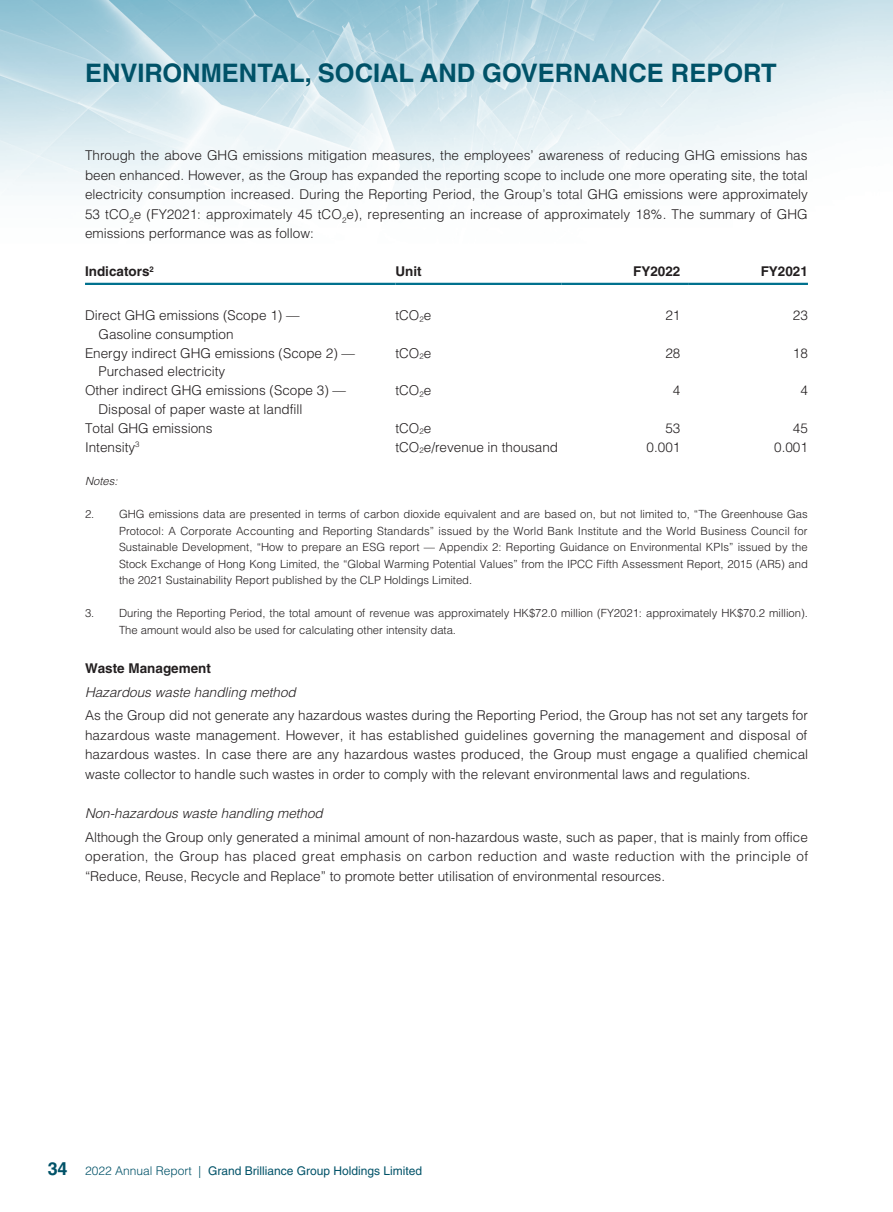
<style>
.page{position:relative;width:893px;height:1212px;background:#fff}
.page>*{position:absolute;margin:0;border:0;box-sizing:border-box;transform-origin:0 0}
.t1{font:700 25.5px "Helvetica LT Std";color:#005268}
.t2{font:700 18px "Helvetica LT Std";color:#005268}
._00_txt{font:300 13.5px/19.5px "Helvetica LT Std";color:#231f20;text-align:justify}
._50_Table_txt{font:300 13.5px "Helvetica LT Std";color:#231f20}
._04_H4{font:italic 300 13.5px "Helvetica LT Std";color:#231f20}
._50_Table_txt-2{font:700 13.5px "Helvetica LT Std";color:#231f20}
._03_H3{font:700 13.5px "Helvetica LT Std";color:#231f20}
.t3{font:12px "Helvetica LT Std";color:#005268}
._06_Notes{font:300 11.25px/16.5px "Helvetica LT Std";color:#231f20;text-align:justify}
._06_Notes-2{font:italic 300 11.25px "Helvetica LT Std";color:#231f20}
.s1{font-weight:300}
</style>
<div class="page">
<img style="left:0;top:0;width:893px;height:283px">
<hr style="left:85px;top:283px;width:310px;height:2px;background:#00718e">
<hr style="left:395px;top:283px;width:166px;height:2px;background:#00718e">
<hr style="left:561px;top:283px;width:128px;height:2px;background:#00718e">
<hr style="left:689px;top:283px;width:119px;height:2px;background:#00718e">
<h1 class="t1" style="left:85px;top:58px;width:693px">ENVIRONMENTAL, SOCIAL AND GOVERNANCE REPORT</h1>
<p class="_00_txt" style="left:85px;top:145px;width:724px">Through the above GHG emissions mitigation measures, the employees’ awareness of reducing GHG emissions has been enhanced. However, as the Group has expanded the reporting scope to include one more operating site, the total electricity consumption increased. During the Reporting Period, the Group’s total GHG emissions were approximately 53 tCO<sub>2</sub>e (FY2021: approximately 45 tCO<sub>2</sub>e), representing an increase of approximately 18%. The summary of GHG emissions performance was as follow:</p>
<p class="_50_Table_txt-2" style="left:85px;top:263px;width:70px">Indicators<sup>2</sup></p>
<p class="_50_Table_txt-2" style="left:395px;top:263px;width:28px">Unit</p>
<p class="_50_Table_txt-2" style="left:633px;top:263px;width:49px">FY2022</p>
<p class="_50_Table_txt-2" style="left:761px;top:263px;width:49px">FY2021</p>
<p class="_50_Table_txt" style="left:85px;top:307px;width:216px">Direct GHG emissions (Scope 1) —</p>
<p class="_50_Table_txt" style="left:99px;top:326px;width:137px">Gasoline consumption</p>
<p class="_50_Table_txt" style="left:395px;top:307px;width:37px">tCO<sub>2</sub>e</p>
<p class="_50_Table_txt" style="left:665px;top:307px;width:17px">21</p>
<p class="_50_Table_txt" style="left:793px;top:307px;width:17px">23</p>
<p class="_50_Table_txt" style="left:85px;top:344px;width:272px">Energy indirect GHG emissions (Scope 2) —</p>
<p class="_50_Table_txt" style="left:99px;top:363px;width:128px">Purchased electricity</p>
<p class="_50_Table_txt" style="left:85px;top:382px;width:263px">Other indirect GHG emissions (Scope 3) —</p>
<p class="_50_Table_txt" style="left:99px;top:401px;width:206px">Disposal of paper waste at landfill</p>
<p class="_50_Table_txt" style="left:395px;top:344px;width:37px">tCO<sub>2</sub>e</p>
<p class="_50_Table_txt" style="left:665px;top:344px;width:17px">28</p>
<p class="_50_Table_txt" style="left:793px;top:344px;width:17px">18</p>
<p class="_50_Table_txt" style="left:395px;top:382px;width:37px">tCO<sub>2</sub>e</p>
<p class="_50_Table_txt" style="left:673px;top:382px;width:9px">4</p>
<p class="_50_Table_txt" style="left:800px;top:382px;width:9px">4</p>
<p class="_50_Table_txt" style="left:85px;top:419px;width:129px">Total GHG emissions</p>
<p class="_50_Table_txt" style="left:395px;top:419px;width:37px">tCO<sub>2</sub>e</p>
<p class="_50_Table_txt" style="left:665px;top:419px;width:17px">53</p>
<p class="_50_Table_txt" style="left:793px;top:419px;width:17px">45</p>
<p class="_50_Table_txt" style="left:85px;top:438px;width:56px">Intensity<sup>3</sup></p>
<p class="_50_Table_txt" style="left:395px;top:438px;width:164px">tCO<sub>2</sub>e/revenue in thousand</p>
<p class="_50_Table_txt" style="left:647px;top:438px;width:35px">0.001</p>
<p class="_50_Table_txt" style="left:774px;top:438px;width:35px">0.001</p>
<p class="_06_Notes-2" style="left:85px;top:474px;width:34px">Notes:</p>
<p class="_06_Notes" style="left:119px;top:506px;width:690px;text-indent:-34px">2. GHG emissions data are presented in terms of carbon dioxide equivalent and are based on, but not limited to, “The Greenhouse Gas Protocol: A Corporate Accounting and Reporting Standards” issued by the World Bank Institute and the World Business Council for Sustainable Development, “How to prepare an ESG report — Appendix 2: Reporting Guidance on Environmental KPIs” issued by the Stock Exchange of Hong Kong Limited, the “Global Warming Potential Values” from the IPCC Fifth Assessment Report, 2015 (AR5) and the 2021 Sustainability Report published by the CLP Holdings Limited.</p>
<p class="_06_Notes" style="left:119px;top:605px;width:690px;text-indent:-34px">3. During the Reporting Period, the total amount of revenue was approximately HK$72.0 million (FY2021: approximately HK$70.2 million).<br>The amount would also be used for calculating other intensity data.</p>
<p class="_03_H3" style="left:85px;top:660px;width:128px">Waste Management</p>
<p class="_04_H4" style="left:85px;top:683px;width:212px">Hazardous waste handling method</p>
<p class="_00_txt" style="left:85px;top:706px;width:725px">As the Group did not generate any hazardous wastes during the Reporting Period, the Group has not set any targets for hazardous waste management. However, it has established guidelines governing the management and disposal of hazardous wastes. In case there are any hazardous wastes produced, the Group must engage a qualified chemical waste collector to handle such wastes in order to comply with the relevant environmental laws and regulations.</p>
<p class="_04_H4" style="left:85px;top:805px;width:239px">Non-hazardous waste handling method</p>
<p class="_00_txt" style="left:85px;top:827px;width:725px">Although the Group only generated a minimal amount of non-hazardous waste, such as paper, that is mainly from office operation, the Group has placed great emphasis on carbon reduction and waste reduction with the principle of “Reduce, Reuse, Recycle and Replace” to promote better utilisation of environmental resources.</p>
<h2 class="t2" style="left:48px;top:1158px;width:21px">34</h2>
<p class="t3" style="left:85px;top:1163px;width:339px"><span class="s1">2022 Annual Report |</span> Grand Brilliance Group Holdings Limited</p>
</div>
